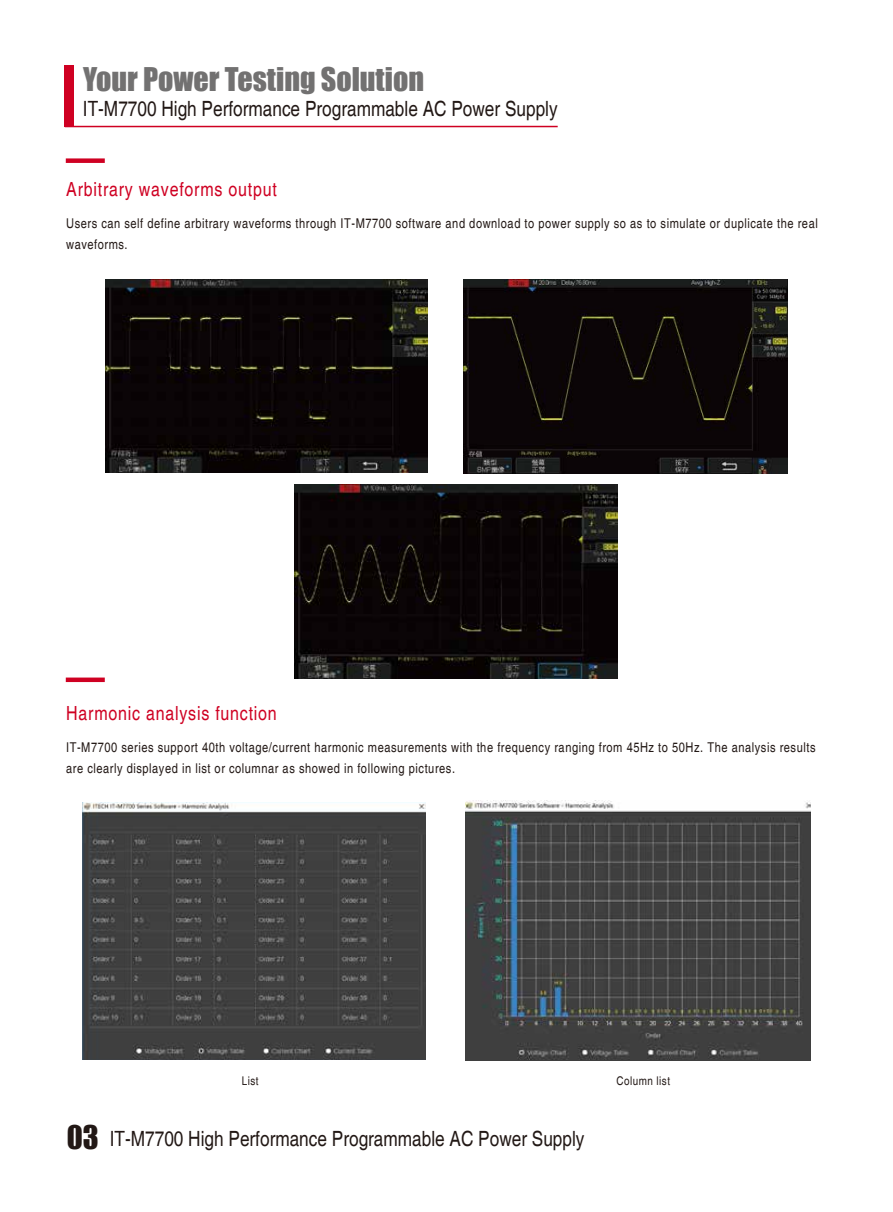
<style>
.page{position:relative;width:893px;height:1212px;background:#fff}
.page>*{position:absolute;margin:0;border:0;box-sizing:border-box;transform-origin:0 0}
.t1{font:30px "Impact";color:#727171}
.t2{font:condensed 21px "Helvetica";color:#221815}
.t3{font:condensed 19.5px "Helvetica";letter-spacing:.04em;color:#cf0022}
.t4{font:condensed 13.5px/21px "Helvetica";letter-spacing:.04em;color:#221815}
.t5{font:condensed 12px "Helvetica";letter-spacing:.04em;color:#221815}
.s1{font-family:"Impact";font-stretch:normal;font-size:30px}
</style>
<div class="page">
<div style="left:65px;top:65px;width:9px;height:62px;background:#cf0022"></div>
<hr style="left:65px;top:126px;width:493px;height:1px;background:#cf0022">
<div style="left:66px;top:158px;width:39px;height:5px;background:#cf0022"></div>
<img style="left:106px;top:280px;width:321px;height:193px">
<img style="left:295px;top:485px;width:323px;height:193px">
<img style="left:463px;top:279px;width:324px;height:195px">
<div style="left:66px;top:677px;width:39px;height:5px;background:#cf0022"></div>
<img style="left:466px;top:801px;width:344px;height:259px">
<img style="left:83px;top:802px;width:343px;height:257px">
<p class="t1" style="left:83px;top:56px;width:342px">Your Power Testing Solution</p>
<p class="t2" style="left:83px;top:96px;width:476px">IT-M7700 High Performance Programmable AC Power Supply</p>
<p class="t3" style="left:66px;top:178px;width:212px">Arbitrary waveforms output</p>
<p class="t4" style="left:66px;top:213px;width:753px">Users can self define arbitrary waveforms through IT-M7700 software and download to power supply so as to simulate or duplicate the real waveforms.</p>
<p class="t3" style="left:66px;top:701px;width:212px">Harmonic analysis function</p>
<p class="t4" style="left:66px;top:737px;width:751px">IT-M7700 series support 40th voltage/current harmonic measurements with the frequency ranging from 45Hz to 50Hz. The analysis results are clearly displayed in list or columnar as showed in following pictures.</p>
<p class="t5" style="left:242px;top:1073px;width:18px">List</p>
<p class="t5" style="left:617px;top:1073px;width:55px">Column list</p>
<p class="t2" style="left:67px;top:1126px;width:519px"><span class="s1">03</span> IT-M7700 High Performance Programmable AC Power Supply</p>
</div>
